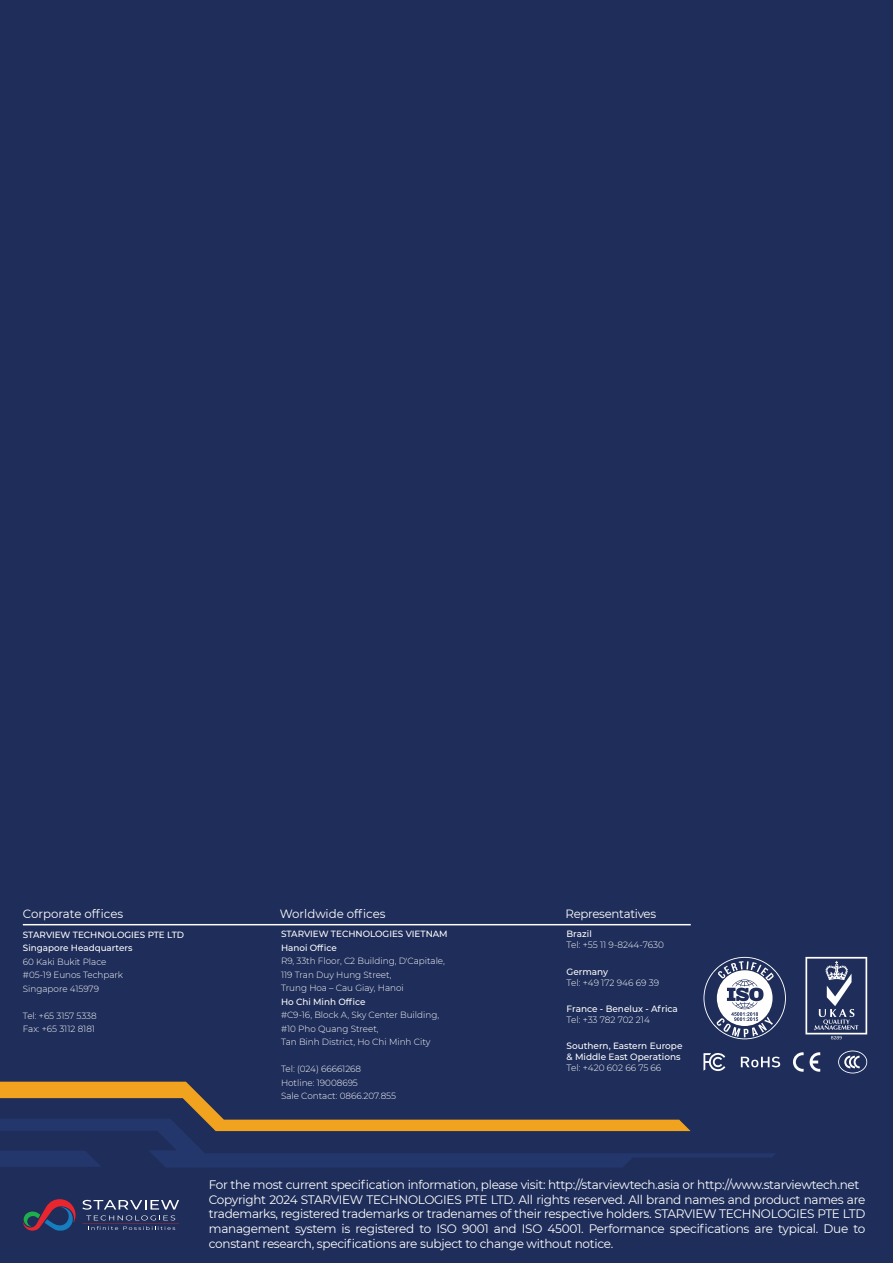
<style>
.page{position:relative;width:893px;height:1263px;background:#1e2d59}
.page>*{position:absolute;margin:0;border:0;box-sizing:border-box;transform-origin:0 0}
.t1{font:12.3px/14.7px "Montserrat";letter-spacing:-.025em;color:#fff}
.t2{font:12px "Montserrat";letter-spacing:-.01em;color:#fff}
.t3{font:500 9.15px/10.9px "Montserrat";color:#fff}
.t4{font:300 9.15px "Montserrat";color:#fff}
.t5{font:300 9px/13.5px "Montserrat";color:#fff}
.t6{font:500 9px/13.5px "Montserrat";color:#fff}
</style>
<div class="page">
<svg style="left:0;top:1082px;width:776px;height:85px"></svg>
<hr style="left:23px;top:924px;width:668px;height:1px;background:#fff">
<svg style="left:793px;top:1052px;width:11px;height:20px"></svg>
<svg style="left:810px;top:1052px;width:10px;height:20px"></svg>
<svg style="left:741px;top:1057px;width:39px;height:10px"></svg>
<svg style="left:703px;top:1053px;width:22px;height:18px"></svg>
<svg style="left:838px;top:1050px;width:29px;height:23px"></svg>
<svg style="left:805px;top:957px;width:62px;height:82px"></svg>
<svg style="left:703px;top:957px;width:83px;height:82px"></svg>
<svg style="left:23px;top:1199px;width:156px;height:32px"></svg>
<p class="t2" style="left:23px;top:905px;width:102px">Corporate offices</p>
<p class="t6" style="left:23px;top:927px;width:163px">STARVIEW TECHNOLOGIES PTE LTD<br>Singapore Headquarters</p>
<p class="t5" style="left:23px;top:954px;width:102px">60 Kaki Bukit Place #05-19 Eunos Techpark<br>Singapore 415979</p>
<p class="t5" style="left:23px;top:1008px;width:75px">Tel: +65 3157 5338<br>Fax: +65 3112 8181</p>
<p class="t2" style="left:280px;top:905px;width:107px">Worldwide offices</p>
<p class="t6" style="left:281px;top:927px;width:168px">STARVIEW TECHNOLOGIES VIETNAM<br>Hanoi Office</p>
<p class="t5" style="left:281px;top:954px;width:165px">R9, 33th Floor, C2 Building, D'Capitale,<br>119 Tran Duy Hung Street,<br>Trung Hoa – Cau Giay, Hanoi</p>
<p class="t6" style="left:281px;top:994px;width:86px">Ho Chi Minh Office</p>
<p class="t5" style="left:281px;top:1008px;width:160px">#C9-16, Block A, Sky Center Building, #10 Pho Quang Street,<br>Tan Binh District, Ho Chi Minh City</p>
<p class="t5" style="left:281px;top:1062px;width:117px">Tel: (024) 66661268<br>Hotline: 19008695<br>Sale Contact: 0866.207.855</p>
<p class="t2" style="left:565px;top:905px;width:92px">Representatives</p>
<p class="t3" style="left:567px;top:928px;width:27px">Brazil</p>
<p class="t4" style="left:567px;top:939px;width:99px">Tel: +55 11 9-8244-7630</p>
<p class="t3" style="left:567px;top:966px;width:43px">Germany</p>
<p class="t4" style="left:567px;top:976px;width:94px">Tel: +49 172 946 69 39</p>
<p class="t3" style="left:567px;top:1003px;width:113px">France - Benelux - Africa</p>
<p class="t4" style="left:567px;top:1013px;width:85px">Tel: +33 782 702 214</p>
<p class="t3" style="left:567px;top:1039px;width:117px">Southern, Eastern Europe &amp; Middle East Operations</p>
<p class="t4" style="left:567px;top:1061px;width:96px">Tel: +420 602 66 75 66</p>
<p class="t1" style="left:209px;top:1176px;width:658px">For the most current specification information, please visit: http://starviewtech.asia or http://www.starviewtech.net Copyright 2024 STARVIEW TECHNOLOGIES PTE LTD. All rights reserved. All brand names and product names are trademarks, registered trademarks or tradenames of their respective holders. STARVIEW TECHNOLOGIES PTE LTD management system is registered to ISO 9001 and ISO 45001. Performance specifications are typical. Due to constant research, specifications are subject to change without notice.</p>
</div>
